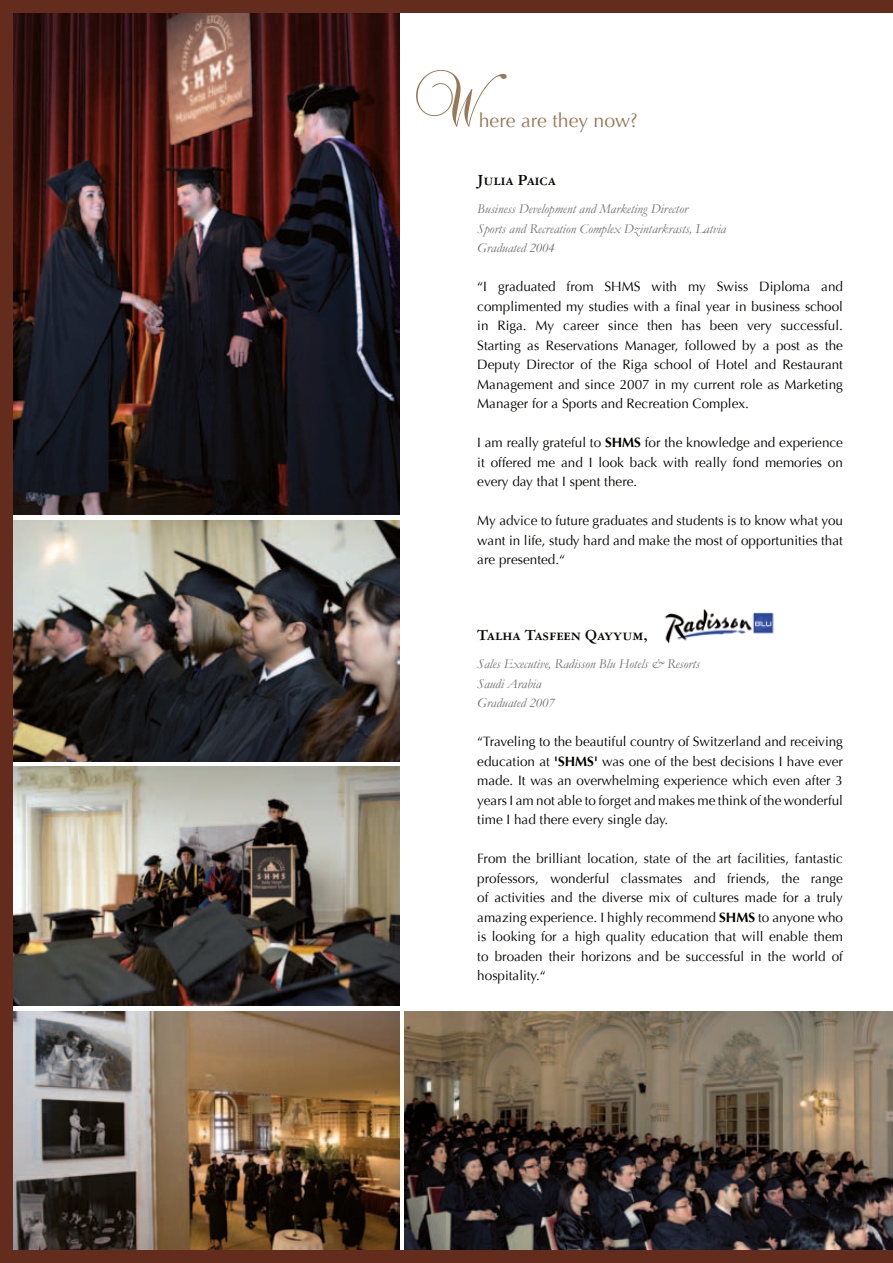
<style>
.page{position:relative;width:893px;height:1263px;background:#fff}
.page>*{position:absolute;margin:0;border:0;box-sizing:border-box;transform-origin:0 0}
.t1{font:57px "Brock Script";color:#987957}
.t2{font:19.5px "Optima";color:#987957}
.t3{font:16.5px "Garamond Three Bold SC";color:#030501}
.t4{font:13.5px/19.5px "Optima";color:#030501;text-align:justify}
.t5{font:italic 13.5px/19.5px "Garamond";color:#717070}
.s1{font-weight:700}
</style>
<div class="page">
<img style="left:405px;top:1011px;width:488px;height:239px">
<img style="left:13px;top:13px;width:386px;height:501px">
<img style="left:13px;top:520px;width:386px;height:241px">
<img style="left:13px;top:767px;width:386px;height:239px">
<img style="left:13px;top:1011px;width:386px;height:239px">
<img style="left:664px;top:609px;width:110px;height:35px">
<div style="left:0;top:0;width:893px;height:13px;background:#642c1d"></div>
<div style="left:0;top:1250px;width:893px;height:13px;background:#642c1d"></div>
<div style="left:0;top:0;width:13px;height:1259px;background:#642c1d"></div>
<h1 class="t1" style="left:410px;top:60px;width:81px">W</h1>
<h2 class="t2" style="left:479px;top:109px;width:161px">here are they now?</h2>
<p class="t3" style="left:477px;top:171px;width:80px">Julia Paica</p>
<p class="t5" style="left:477px;top:199px;width:250px">Business Development and Marketing Director<br>Sports and Recreation Complex Dzintarkrasts, Latvia<br>Graduated 2004</p>
<p class="t4" style="left:477px;top:277px;width:367px">“I graduated from SHMS with my Swiss Diploma and complimented my studies with a final year in business school in Riga. My career since then has been very successful.<br>Starting as Reservations Manager, followed by a post as the Deputy Director of the Riga school of Hotel and Restaurant Management and since 2007 in my current role as Marketing Manager for a Sports and Recreation Complex.</p>
<p class="t4" style="left:477px;top:433px;width:367px">I am really grateful to <span class="s1">SHMS</span> for the knowledge and experience it offered me and I look back with really fond memories on every day that I spent there.</p>
<p class="t4" style="left:477px;top:511px;width:367px">My advice to future graduates and students is to know what you want in life, study hard and make the most of opportunities that are presented.“</p>
<p class="t3" style="left:477px;top:626px;width:172px">Talha Tasfeen Qayyum,</p>
<p class="t5" style="left:477px;top:654px;width:224px">Sales Executive, Radisson Blu Hotels &amp; Resorts<br>Saudi Arabia<br>Graduated 2007</p>
<p class="t4" style="left:477px;top:732px;width:367px">“Traveling to the beautiful country of Switzerland and receiving education at <span class="s1">'SHMS'</span> was one of the best decisions I have ever made. It was an overwhelming experience which even after 3 years I am not able to forget and makes me think of the wonderful time I had there every single day.</p>
<p class="t4" style="left:477px;top:849px;width:367px">From the brilliant location, state of the art facilities, fantastic professors, wonderful classmates and friends, the range of activities and the diverse mix of cultures made for a truly amazing experience. I highly recommend <span class="s1">SHMS</span> to anyone who is looking for a high quality education that will enable them to broaden their horizons and be successful in the world of hospitality.“</p>
</div>
